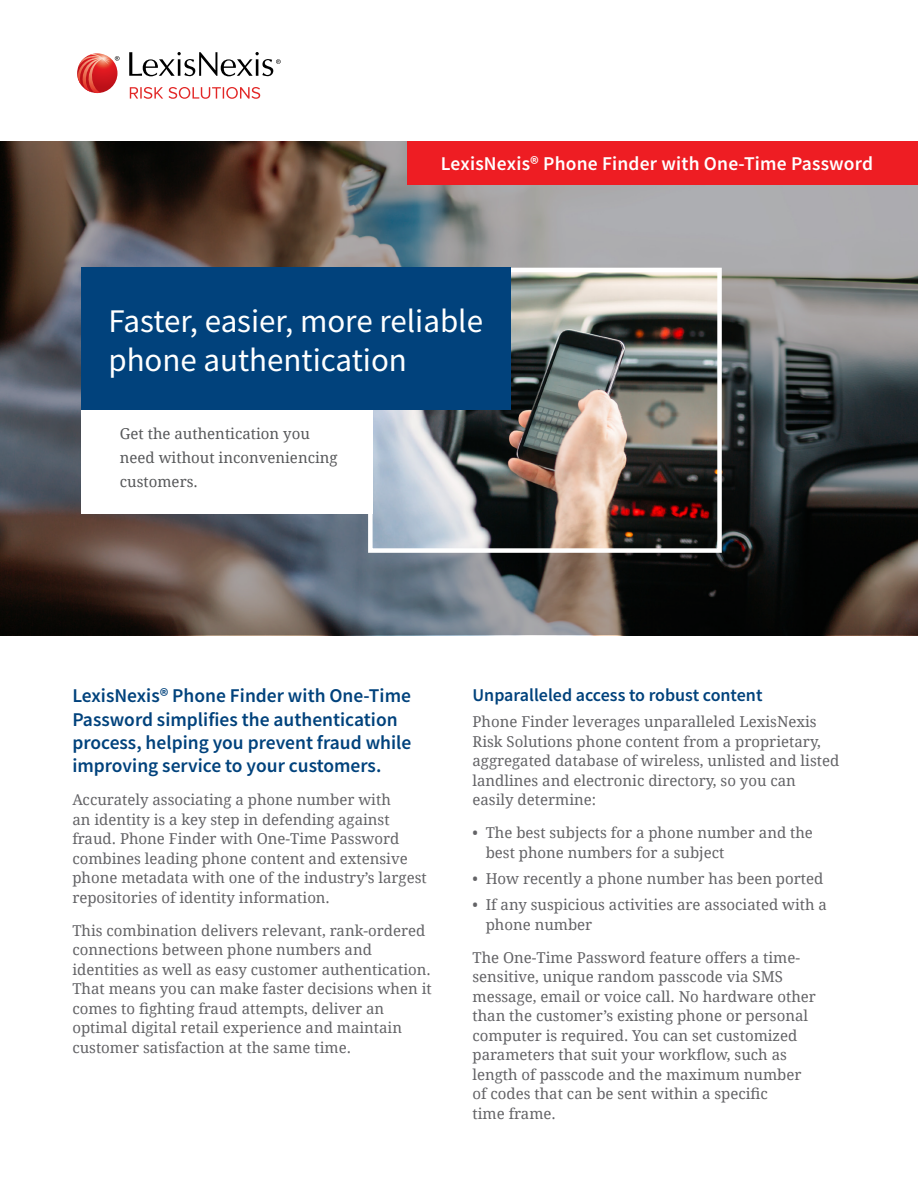
<style>
.page{position:relative;width:918px;height:1188px;background:#fff}
.page>*{position:absolute;margin:0;border:0;box-sizing:border-box;transform-origin:0 0}
.Content_-_Headline{font:33px/39.6px "Source Sans Pro";color:#fff}
.Content_-_1_Column{font:600 19.5px/23.4px "Source Sans Pro";color:#01427c}
.DESCRIPTOR_FLAG_-_LE{font:600 19.5px "Source Sans Pro";letter-spacing:.01em;color:#fff}
.Content_-_1_Column-2{font:600 18px "Source Sans Pro";color:#01427c}
.Content_-_1_Column-3{font:15px/19.5px "Droid Serif";color:#636366}
.Content_Introduction{font:15px/24px "Droid Serif";color:#57585a}
</style>
<div class="page">
<svg style="left:130px;top:87px;width:130px;height:12px"></svg>
<svg style="left:129px;top:52px;width:152px;height:24px"></svg>
<svg style="left:77px;top:54px;width:43px;height:39px"></svg>
<img style="left:0;top:141px;width:918px;height:494px">
<div style="left:368px;top:268px;width:354px;height:285px;border:4px solid #fff"></div>
<div style="left:407px;top:141px;width:511px;height:44px;background:#ee1d23"></div>
<div style="left:81px;top:268px;width:430px;height:142px;background:#01427c"></div>
<div style="left:81px;top:410px;width:292px;height:104px;background:#fff"></div>
<p class="DESCRIPTOR_FLAG_-_LE" style="left:441px;top:151px;width:434px">LexisNexis® Phone Finder with One-Time Password</p>
<p class="Content_-_Headline" style="left:108px;top:301px;width:376px">Faster, easier, more reliable phone authentication</p>
<p class="Content_Introduction" style="left:120px;top:422px;width:219px">Get the authentication you need without inconveniencing customers.</p>
<p class="Content_-_1_Column" style="left:72px;top:684px;width:341px">LexisNexis® Phone Finder with One-Time Password simplifies the authentication process, helping you prevent fraud while improving service to your customers.</p>
<p class="Content_-_1_Column-3" style="left:72px;top:790px;width:356px">Accurately associating a phone number with<br>an identity is a key step in defending against fraud. Phone Finder with One-Time Password combines leading phone content and extensive phone metadata with one of the industry’s largest repositories of identity information.</p>
<p class="Content_-_1_Column-3" style="left:72px;top:920px;width:361px">This combination delivers relevant, rank-ordered connections between phone numbers and identities as well as easy customer authentication.<br>That means you can make faster decisions when it comes to fighting fraud attempts, deliver an optimal digital retail experience and maintain customer satisfaction at the same time.</p>
<p class="Content_-_1_Column-2" style="left:472px;top:683px;width:292px">Unparalleled access to robust content</p>
<p class="Content_-_1_Column-3" style="left:472px;top:712px;width:368px">Phone Finder leverages unparalleled LexisNexis Risk Solutions phone content from a proprietary, aggregated database of wireless, unlisted and listed landlines and electronic directory, so you can easily determine:</p>
<p class="Content_-_1_Column-3" style="left:486px;top:823px;width:329px;text-indent:-13px">• The best subjects for a phone number and the best phone numbers for a subject</p>
<p class="Content_-_1_Column-3" style="left:472px;top:869px;width:352px">• How recently a phone number has been ported</p>
<p class="Content_-_1_Column-3" style="left:486px;top:895px;width:343px;text-indent:-13px">• If any suspicious activities are associated with a phone number</p>
<p class="Content_-_1_Column-3" style="left:472px;top:947px;width:345px">The One-Time Password feature offers a time&shy;sensitive, unique random passcode via SMS message, email or voice call. No hardware other than the customer’s existing phone or personal computer is required. You can set customized parameters that suit your workflow, such as length of passcode and the maximum number of codes that can be sent within a specific<br>time frame.</p>
</div>
